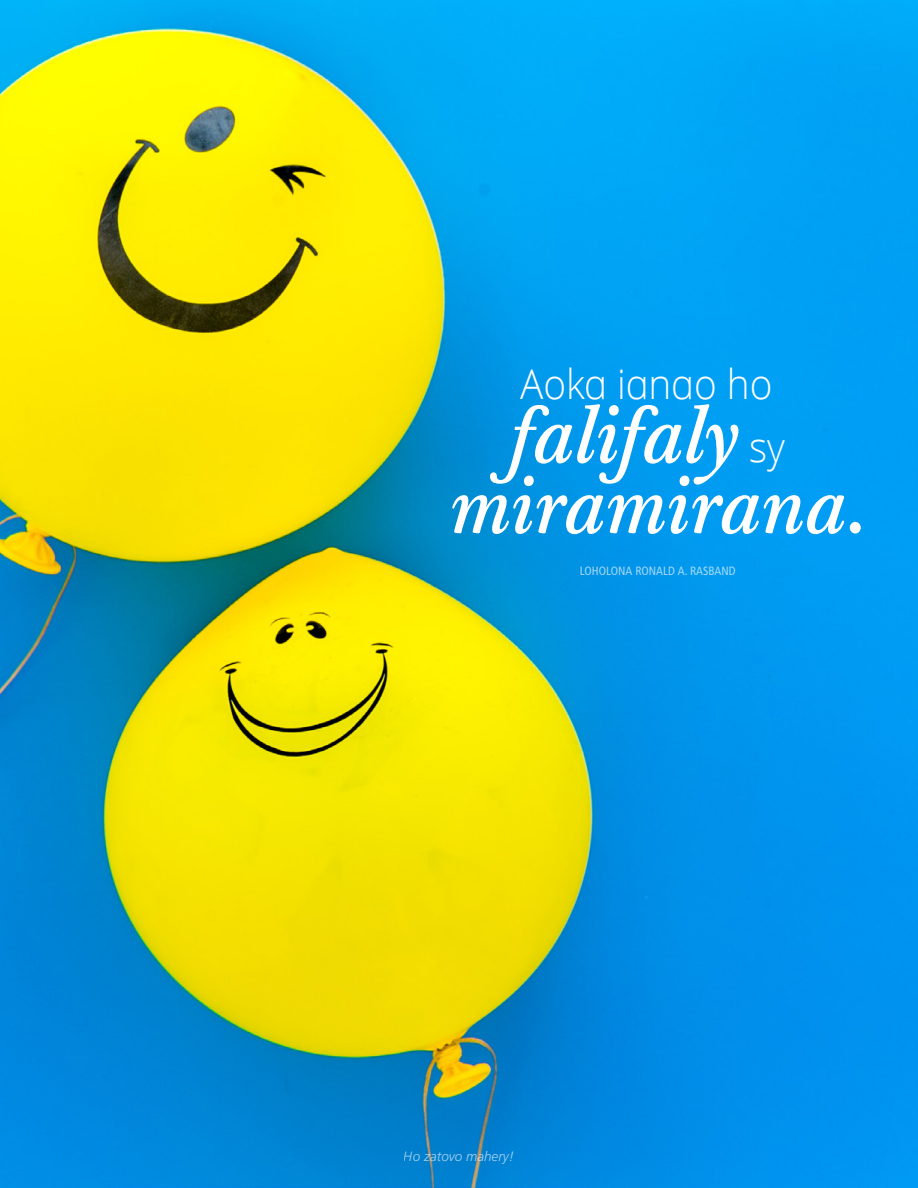
<style>
.page{position:relative;width:918px;height:1188px;background:#fff}
.page>*{position:absolute;margin:0;border:0;box-sizing:border-box;transform-origin:0 0}
.artcl13_p1_figure_im{font:italic 500 78.15px/70.5px "Mc Kaylds Lat";color:#fff;text-align:center;scale:.94 1}
.artcl13_p1_figure_im-2{font:300 41.1px "Dots Solidlds Lat";color:#fff;scale:.94 1}
.t1{font:italic 300 13.5px "Frutigerlds Lat";color:#fff}
.t2{font:condensed 12px "Frutigerlds Lat";color:#fff}
.s1{font-family:"Dots Solidlds Lat";font-weight:300;font-style:normal;font-size:41.1px}
</style>
<div class="page">
<img style="left:0;top:0;width:918px;height:1188px">
<p class="artcl13_p1_figure_im-2" style="left:520px;top:355px;width:270px">Aoka ianao ho</p>
<p class="artcl13_p1_figure_im" style="left:450px;top:401px;width:447px">falifaly <span class="s1">sy </span>miramirana.</p>
<p class="t2" style="left:580px;top:561px;width:158px">LOHOLONA RONALD A. RASBAND</p>
<p class="t1" style="left:404px;top:1146px;width:112px">Ho zatovo mahery!</p>
</div>
